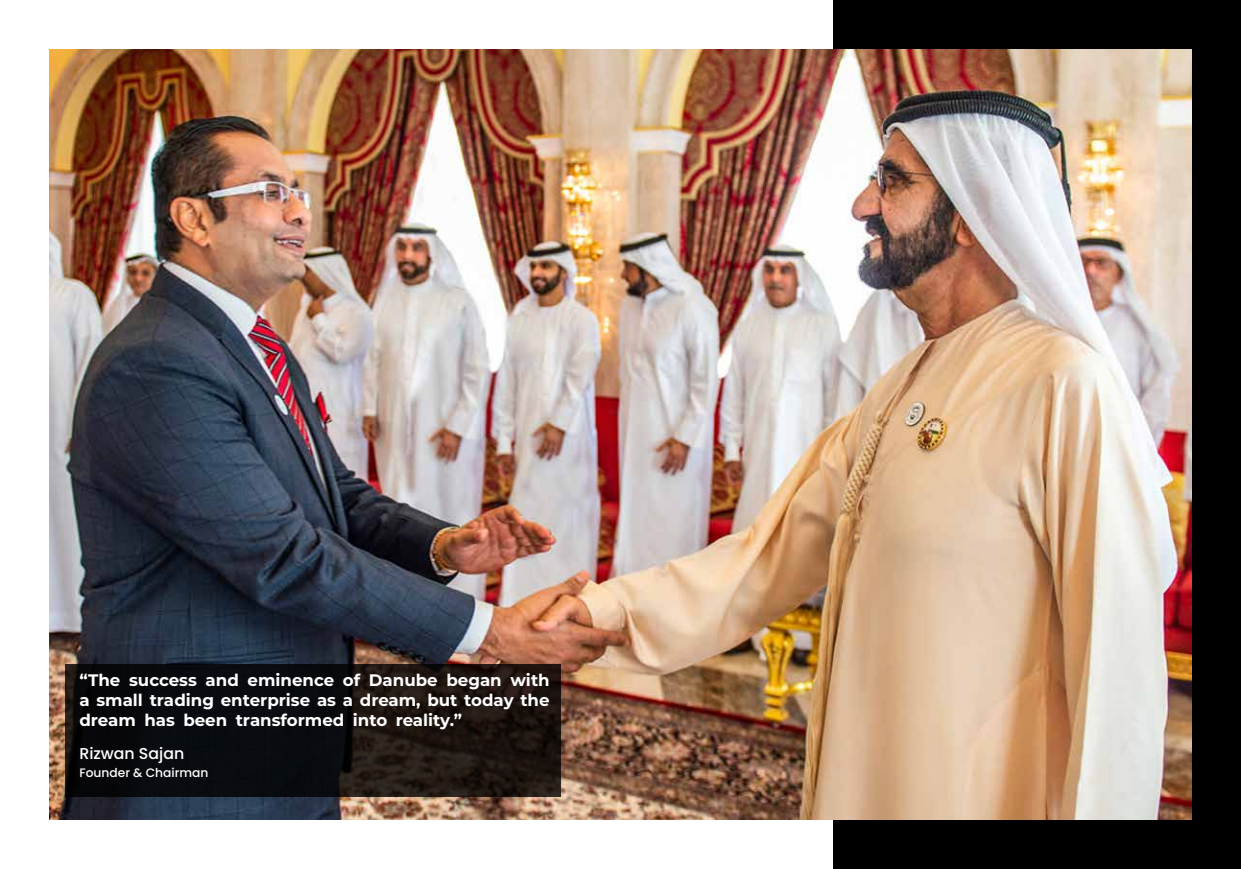
<style>
.page{position:relative;width:1241px;height:869px;background:#fff}
.page>*{position:absolute;margin:0;border:0;box-sizing:border-box;transform-origin:0 0}
.t1{font:700 16.62px/19.9px "Montserrat";color:#fff;text-align:justify}
.t2{font:500 15.75px "Poppins";color:#fff}
.t3{font:500 12.25px "Poppins";color:#fff}
</style>
<div class="page">
<div style="left:833px;top:0;width:407px;height:868px;background:#000"></div>
<img style="left:50px;top:50px;width:1141px;height:769px">
<svg style="left:66px;top:663px;width:495px;height:133px;background:#121010"></svg>
<p class="t1" style="left:79px;top:669px;width:471px">“The success and eminence of Danube began with a small trading enterprise as a dream, but today the dream has been transformed into reality.”</p>
<p class="t2" style="left:79px;top:742px;width:106px">Rizwan Sajan</p>
<p class="t3" style="left:79px;top:763px;width:130px">Founder &amp; Chairman</p>
</div>
